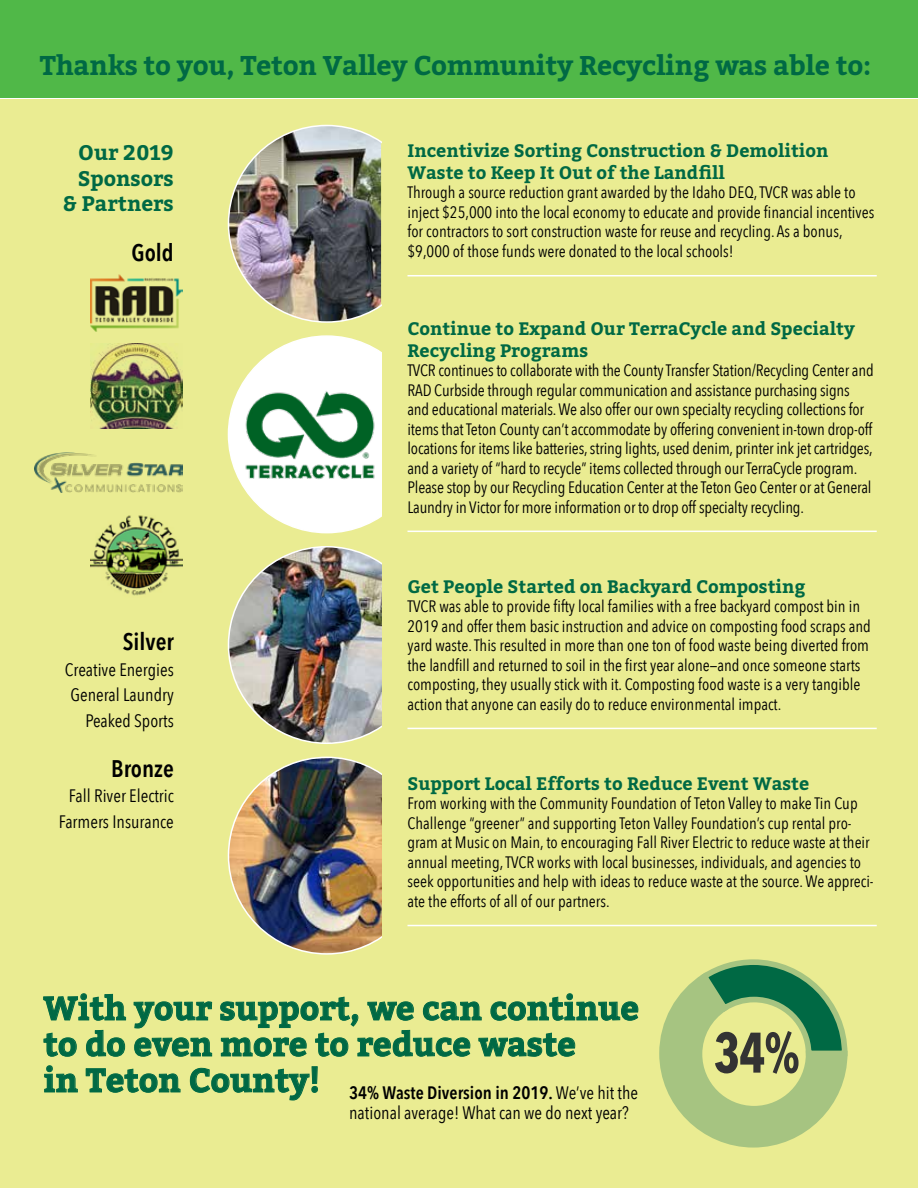
<style>
.page{position:relative;width:918px;height:1188px;background:#fff}
.page>*{position:absolute;margin:0;border:0;box-sizing:border-box;transform-origin:0 0}
.t1{font:700 56.4px "Avenir Next Condensed";color:#333;scale:.89 1}
.t2{font:700 33px/36px "Bitter";color:#006944}
.t3{font:700 27px "Bitter";letter-spacing:-.01em;color:#006944}
.t4{font:600 24px "Avenir Next Condensed";color:#000}
.t5{font:700 21px/25.2px "Bitter";color:#006944;text-align:right}
.t6{font:700 18px/21.6px "Bitter";color:#006944}
.t7{font:18px/25.5px "Avenir Next Condensed";color:#000;text-align:right}
.t8{font:16.5px/19.5px "Avenir Next Condensed";color:#000}
.s1{font-family:"Avenir Next Condensed"}
.s2{font-weight:600}
</style>
<div class="page">
<div style="left:0;top:99px;width:918px;height:1089px;background:#eaec92"></div>
<div style="left:0;top:0;width:918px;height:97px;background:#50b848"></div>
<img style="left:91px;top:343px;width:91px;height:86px">
<img style="left:91px;top:275px;width:91px;height:56px">
<img style="left:228px;top:125px;width:153px;height:197px">
<div style="left:228px;top:336px;width:197px;height:197px;background:#fff;border-radius:50%"></div>
<img style="left:228px;top:383px;width:147px;height:103px">
<img style="left:228px;top:757px;width:154px;height:197px">
<img style="left:228px;top:547px;width:154px;height:196px">
<div style="left:382px;top:112px;width:495px;height:890px;background:#eaec92"></div>
<hr style="left:407px;top:275px;width:470px;height:1px;background:#fff">
<hr style="left:407px;top:531px;width:470px;height:1px;background:#fff">
<hr style="left:407px;top:728px;width:470px;height:1px;background:#fff">
<hr style="left:407px;top:925px;width:470px;height:1px;background:#fff">
<svg style="left:43px;top:993px;width:83px;height:28px"></svg>
<svg style="left:133px;top:1001px;width:79px;height:28px"></svg>
<svg style="left:43px;top:1032px;width:34px;height:25px"></svg>
<svg style="left:86px;top:1030px;width:39px;height:27px"></svg>
<svg style="left:134px;top:1037px;width:78px;height:20px"></svg>
<svg style="left:220px;top:993px;width:419px;height:64px"></svg>
<svg style="left:44px;top:1065px;width:34px;height:28px"></svg>
<svg style="left:86px;top:1068px;width:95px;height:25px"></svg>
<svg style="left:190px;top:1066px;width:128px;height:35px"></svg>
<svg style="left:659px;top:959px;width:189px;height:189px"></svg>
<img style="left:35px;top:453px;width:147px;height:40px">
<img style="left:91px;top:515px;width:91px;height:81px">
<h3 class="t3" style="left:40px;top:47px;width:833px">Thanks to you, Teton Valley Community Recycling was able to<span class="s1">:</span></h3>
<p class="t5" style="left:63px;top:141px;width:113px">Our 2019<br>Sponsors &amp; Partners</p>
<h3 class="t4" style="left:132px;top:232px;width:44px">Gold</h3>
<h3 class="t4" style="left:123px;top:621px;width:53px">Silver</h3>
<p class="t7" style="left:65px;top:656px;width:110px">Creative Energies<br>General Laundry<br>Peaked Sports</p>
<h3 class="t4" style="left:111px;top:748px;width:64px">Bronze</h3>
<p class="t7" style="left:59px;top:783px;width:117px;text-align:center">Fall River Electric<br>Farmers Insurance</p>
<p class="t6" style="left:407px;top:141px;width:422px">Incentivize Sorting Construction &amp; Demolition<br>Waste to Keep It Out of the Landfill</p>
<p class="t8" style="left:407px;top:182px;width:468px">Through a source reduction grant awarded by the Idaho DEQ, TVCR was able to inject $25,000 into the local economy to educate and provide financial incentives for contractors to sort construction waste for reuse and recycling. As a bonus, $9,000 of those funds were donated to the local schools!</p>
<p class="t6" style="left:407px;top:318px;width:449px">Continue to Expand Our TerraCycle and Specialty<br>Recycling Programs</p>
<p class="t8" style="left:407px;top:360px;width:468px">TVCR continues to collaborate with the County Transfer Station/Recycling Center and RAD Curbside through regular communication and assistance purchasing signs and educational materials. We also offer our own specialty recycling collections for items that Teton County can’t accommodate by offering convenient in-town drop-off locations for items like batteries, string lights, used denim, printer ink jet cartridges, and a variety of “hard to recycle” items collected through our TerraCycle program.<br>Please stop by our Recycling Education Center at the Teton Geo Center or at General Laundry in Victor for more information or to drop off specialty recycling.</p>
<p class="t6" style="left:407px;top:576px;width:399px">Get People Started on Backyard Composting</p>
<p class="t8" style="left:407px;top:596px;width:465px">TVCR was able to provide fifty local families with a free backyard compost bin in 2019 and offer them basic instruction and advice on composting food scraps and yard waste. This resulted in more than one ton of food waste being diverted from the landfill and returned to soil in the first year alone—and once someone starts composting, they usually stick with it. Composting food waste is a very tangible action that anyone can easily do to reduce environmental impact.</p>
<p class="t6" style="left:407px;top:773px;width:403px">Support Local Efforts to Reduce Event Waste</p>
<p class="t8" style="left:407px;top:793px;width:468px">From working with the Community Foundation of Teton Valley to make Tin Cup Challenge “greener” and supporting Teton Valley Foundation’s cup rental pro&shy;gram at Music on Main, to encouraging Fall River Electric to reduce waste at their annual meeting, TVCR works with local businesses, individuals, and agencies to seek opportunities and help with ideas to reduce waste at the source. We appreci&shy;ate the efforts of all of our partners.</p>
<h2 class="t2" style="left:44px;top:991px;width:597px">With your support, we can continue to do even more to reduce waste<br>in Teton County!</h2>
<p class="t7" style="left:349px;top:1082px;width:290px;line-height:19.5px;text-align:left"><span class="s2">34% Waste Diversion in 2019.</span> We’ve hit the national average! What can we do next year?</p>
<h1 class="t1" style="left:714px;top:1018px;width:98px">34%</h1>
</div>
